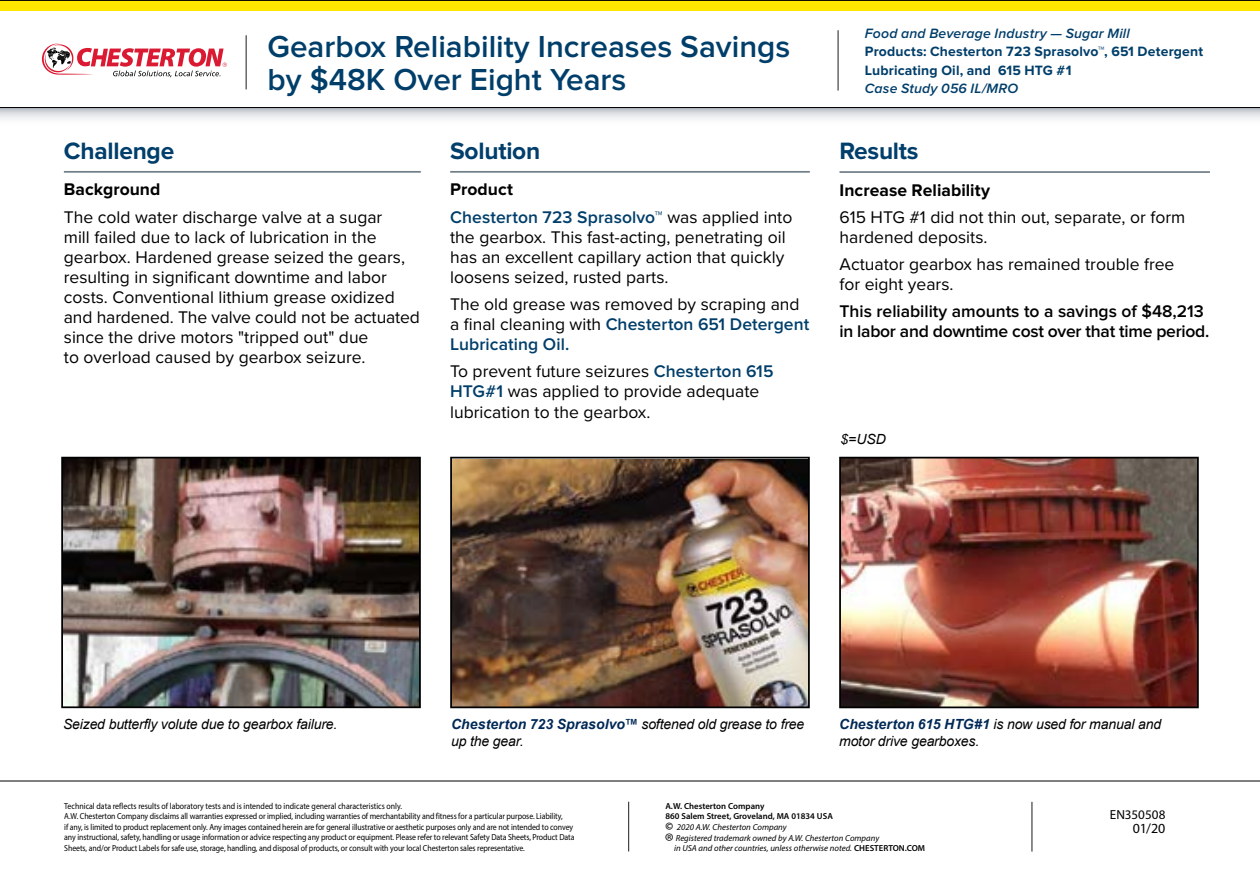
<style>
.page{position:relative;width:1260px;height:882px;background:#fff}
.page>*{position:absolute;margin:0;border:0;box-sizing:border-box;transform-origin:0 0}
.t1{font:600 31.5px/33.2px "Proxima Nova";color:#003e6a}
.t2{font:700 24.5px "Proxima Nova";letter-spacing:-.01em;color:#003e6b}
.t3{font:300 22.75px "Myriad Pro";color:#000}
.t4{font:17.5px/20.1px "Proxima Nova";color:#000}
.t5{font:600 17.5px/20.1px "Proxima Nova";letter-spacing:-.015em;color:#000}
.t6{font:600 17.5px/27.1px "Proxima Nova";letter-spacing:.005em;color:#003e6a}
.t7{font:700 17.5px "Proxima Nova";letter-spacing:.005em;color:#000}
.t8{font:italic 14px/16.6px "Arial";letter-spacing:-.01em;color:#000}
.t9{font:700 14px/18.4px "Proxima Nova";letter-spacing:.01em;color:#003e6a}
.t10{font:italic 600 14px "Proxima Nova";letter-spacing:.015em;color:#003e6a}
.t11{font:14px "Myriad Pro";color:#000}
.t12{font:13.12px "Myriad Pro";color:#000}
.t13{font:8.75px/10.5px "Myriad Pro";letter-spacing:-.01em;color:#000;scale:.9 1}
.t14{font:italic 8.75px/10.5px "Myriad Pro";color:#000}
.t15{font:600 8.75px/10.5px "Myriad Pro";color:#000}
.s1{font-weight:700;color:#000}
.s2{font-weight:400;color:#000}
.s3{font-weight:600;color:#003e6a}
.s4{font-weight:700;color:#002957}
.s5{font-weight:700;font-style:normal;font-stretch:condensed;font-size:11.38px}
.s6{font-weight:600;font-style:normal}
</style>
<div class="page">
<hr style="left:0;top:781px;width:1260px;height:1px;background:#000">
<hr style="left:1032px;top:802px;width:1px;height:50px;background:#000">
<hr style="left:628px;top:802px;width:1px;height:49px;background:#000">
<hr style="left:838px;top:30px;width:1px;height:61px;background:#000">
<svg style="left:0;top:108px;width:1260px;height:11px"></svg>
<hr style="left:246px;top:35px;width:1px;height:54px;background:#000">
<svg style="left:42px;top:43px;width:185px;height:34px"></svg>
<hr style="left:0;top:107px;width:1260px;height:1px;background:#000">
<div style="left:0;top:0;width:1260px;height:11px;background:#ffe700"></div>
<hr style="left:0;top:0;width:1260px;height:1px;background:#000">
<hr style="left:840px;top:171px;width:370px;height:2px;background:#72808a">
<img style="left:842px;top:460px;width:354px;height:245px">
<div style="left:839px;top:457px;width:360px;height:251px;border:2px solid #000"></div>
<img style="left:64px;top:460px;width:354px;height:245px">
<div style="left:61px;top:457px;width:360px;height:251px;border:2px solid #000"></div>
<img style="left:453px;top:460px;width:354px;height:245px">
<div style="left:450px;top:457px;width:360px;height:251px;border:2px solid #000"></div>
<hr style="left:450px;top:171px;width:360px;height:2px;background:#72808a">
<hr style="left:64px;top:171px;width:357px;height:2px;background:#72808a">
<h1 class="t1" style="left:267px;top:31px;width:524px">Gearbox Reliability Increases Savings by $48K Over Eight Years</h1>
<h2 class="t2" style="left:64px;top:137px;width:112px">Challenge</h2>
<p class="t7" style="left:64px;top:180px;width:98px">Background</p>
<p class="t4" style="left:64px;top:206px;width:358px">The cold water discharge valve at a sugar<br>mill failed due to lack of lubrication in the gearbox. Hardened grease seized the gears, resulting in significant downtime and labor costs. Conventional lithium grease oxidized and hardened. The valve could not be actuated since the drive motors "tripped out" due<br>to overload caused by gearbox seizure.</p>
<h2 class="t2" style="left:450px;top:137px;width:92px">Solution</h2>
<p class="t6" style="left:450px;top:176px;width:344px"><span class="s1">Product<br></span>Chesterton 723 Sprasolvo™ <span class="s2">was applied into</span></p>
<p class="t4" style="left:450px;top:226px;width:337px;text-align:justify">the gearbox. This fast-acting, penetrating oil has an excellent capillary action that quickly loosens seized, rusted parts.</p>
<p class="t4" style="left:450px;top:293px;width:361px">The old grease was removed by scraping and a final cleaning with <span class="s3">Chesterton 651 Detergent<br>Lubricating Oil.</span></p>
<p class="t4" style="left:450px;top:361px;width:325px">To prevent future seizures <span class="s3">Chesterton 615<br>HTG#1</span> was applied to provide adequate lubrication to the gearbox.</p>
<p class="t10" style="left:865px;top:25px;width:266px">Food and Beverage Industry — Sugar Mill</p>
<p class="t9" style="left:865px;top:43px;width:340px">Products: Chesterton 723 Sprasolvo™, 651 Detergent<br>Lubricating Oil, and 615 HTG #1</p>
<p class="t10" style="left:865px;top:80px;width:155px">Case Study 056 IL/MRO</p>
<h2 class="t2" style="left:840px;top:137px;width:81px">Results</h2>
<p class="t7" style="left:840px;top:180px;width:152px">Increase Reliability</p>
<p class="t4" style="left:840px;top:206px;width:347px">615 HTG #1 did not thin out, separate, or form hardened deposits.</p>
<p class="t4" style="left:840px;top:253px;width:336px">Actuator gearbox has remained trouble free for eight years.</p>
<p class="t5" style="left:840px;top:302px;width:371px">This reliability amounts to a savings of $48,213 in labor and downtime cost over that time period.</p>
<p class="t8" style="left:840px;top:431px;width:47px">$=USD</p>
<p class="t8" style="left:63px;top:716px;width:276px">Seized butterfly volute due to gearbox failure.</p>
<p class="t8" style="left:451px;top:716px;width:355px"><span class="s4">Chesterton 723 Sprasolvo™</span> softened old grease to free up the gear.</p>
<p class="t8" style="left:839px;top:716px;width:323px"><span class="s4">Chesterton 615 HTG#1</span> is now used for manual and motor drive gearboxes.</p>
<p class="t13" style="left:64px;top:801px;width:569px">Technical data reflects results of laboratory tests and is intended to indicate general characteristics only.<br>A.W. Chesterton Company disclaims all warranties expressed or implied, including warranties of merchantability and fitness for a particular purpose. Liability,<br>if any, is limited to product replacement only. Any images contained herein are for general illustrative or aesthetic purposes only and are not intended to convey any instructional, safety, handling or usage information or advice respecting any product or equipment. Please refer to relevant Safety Data Sheets, Product Data Sheets, and/or Product Labels for safe use, storage, handling, and disposal of products, or consult with your local Chesterton sales representative.</p>
<p class="t15" style="left:665px;top:800px;width:169px">A.W. Chesterton Company<br>860 Salem Street, Groveland, MA 01834 USA</p>
<p class="t14" style="left:666px;top:822px;width:123px"><span class="s5">©</span> 2020 A.W. Chesterton Company</p>
<h3 class="t3" style="left:665px;top:828px;width:10px">®</h3>
<p class="t14" style="left:674px;top:833px;width:253px">Registered trademark owned by A.W. Chesterton Company<br>in USA and other countries, unless otherwise noted. <span class="s6">CHESTERTON.COM</span></p>
<p class="t12" style="left:1110px;top:806px;width:57px">EN350508</p>
<p class="t11" style="left:1133px;top:819px;width:34px">01/20</p>
</div>
